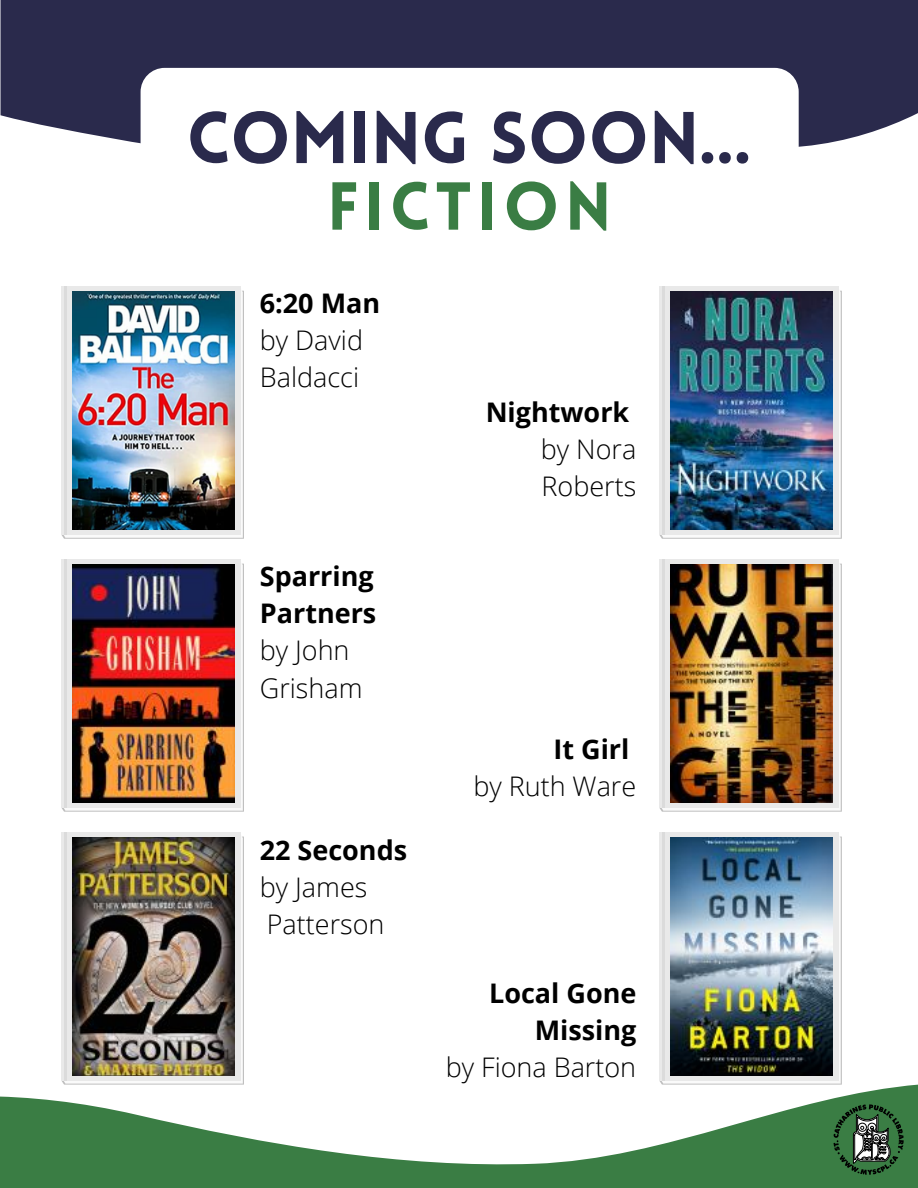
<style>
.page{position:relative;width:918px;height:1188px;background:#fff}
.page>*{position:absolute;margin:0;border:0;box-sizing:border-box;transform-origin:0 0}
.t1{font:900 71.55px "Lovelo";color:#2a2a4c}
.t2{font:900 66.3px "Lovelo";letter-spacing:.085em;color:#3a7d44}
.t3{font:300 27px/37.2px "Open Sans";color:#000}
.t4{font:700 27px/37.2px "Open Sans";color:#000}
</style>
<div class="page">
<div style="left:1px;top:0;width:917px;height:147px;background:#2a2a4c"></div>
<div style="left:141px;top:68px;width:658px;height:238px;background:#fff;border-radius:24px"></div>
<svg style="left:0;top:1084px;width:918px;height:104px;fill:#3a7d44"></svg>
<svg style="left:834px;top:1084px;width:70px;height:91px;background:#517a57"></svg>
<svg style="left:661px;top:290px;width:180px;height:248px"></svg>
<div style="left:659px;top:287px;width:180px;height:248px;background:#e9e9e9"></div>
<img style="left:671px;top:292px;width:162px;height:237px">
<hr style="left:662px;top:287px;width:3px;height:248px;background:#dbdbdb">
<svg style="left:661px;top:563px;width:180px;height:248px"></svg>
<div style="left:659px;top:560px;width:180px;height:248px;background:#e9e9e9"></div>
<img style="left:671px;top:565px;width:162px;height:237px">
<hr style="left:662px;top:560px;width:3px;height:248px;background:#dbdbdb">
<svg style="left:661px;top:836px;width:180px;height:248px"></svg>
<div style="left:659px;top:832px;width:180px;height:248px;background:#e9e9e9"></div>
<img style="left:671px;top:838px;width:162px;height:237px">
<hr style="left:662px;top:832px;width:3px;height:248px;background:#dbdbdb">
<svg style="left:63px;top:290px;width:180px;height:248px"></svg>
<svg style="left:61px;top:287px;width:180px;height:248px;background:#d3d9db"></svg>
<img style="left:73px;top:292px;width:162px;height:237px">
<hr style="left:65px;top:287px;width:2px;height:248px;background:#dbdbdb">
<svg style="left:63px;top:563px;width:180px;height:248px"></svg>
<svg style="left:61px;top:560px;width:180px;height:248px;background:#d3d2d2"></svg>
<img style="left:73px;top:565px;width:162px;height:237px">
<hr style="left:65px;top:560px;width:2px;height:248px;background:#dbdbdb">
<svg style="left:63px;top:836px;width:180px;height:248px"></svg>
<div style="left:61px;top:832px;width:180px;height:248px;background:linear-gradient(to right,#e9e9e9,#e9e9e9)"></div>
<img style="left:73px;top:838px;width:162px;height:237px">
<hr style="left:65px;top:832px;width:2px;height:248px;background:#dbdbdb">
<p class="t1" style="left:187px;top:109px;width:566px">COMING SOON...</p>
<p class="t2" style="left:327px;top:180px;width:286px">FICTION</p>
<p class="t4" style="left:260px;top:284px;width:122px">6:20 Man</p>
<p class="t3" style="left:260px;top:321px;width:105px">by David<br>Baldacci</p>
<p class="t4" style="left:260px;top:557px;width:118px">Sparring<br>Partners</p>
<p class="t3" style="left:260px;top:631px;width:104px">by John<br>Grisham</p>
<p class="t4" style="left:260px;top:831px;width:149px">22 Seconds</p>
<p class="t3" style="left:260px;top:868px;width:126px">by James<br>Patterson</p>
<p class="t4" style="left:486px;top:393px;width:145px">Nightwork</p>
<p class="t3" style="left:541px;top:430px;width:97px">by Nora<br>Roberts</p>
<p class="t4" style="left:554px;top:730px;width:77px">It Girl</p>
<p class="t3" style="left:473px;top:767px;width:164px">by Ruth Ware</p>
<p class="t4" style="left:489px;top:974px;width:149px;text-align:right">Local Gone<br>Missing</p>
<p class="t3" style="left:446px;top:1048px;width:192px">by Fiona Barton</p>
</div>
